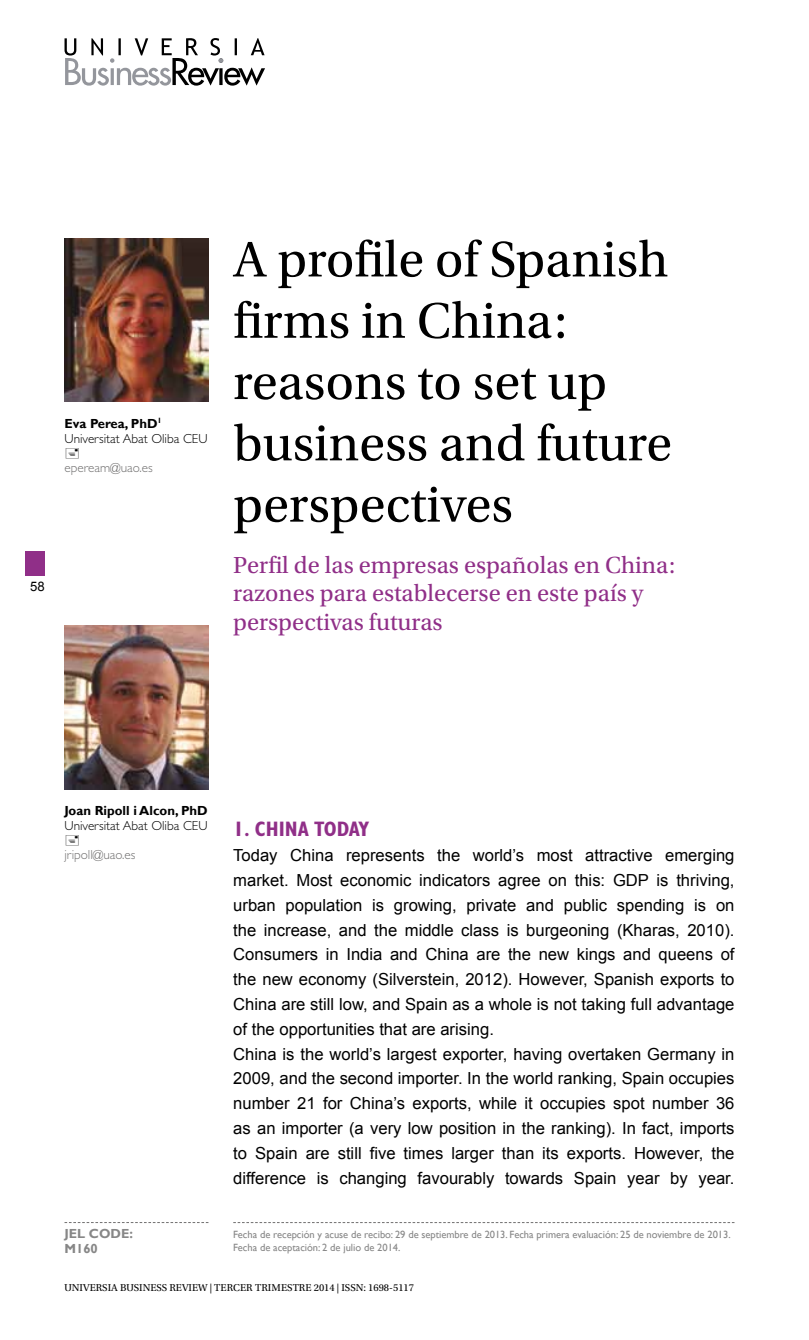
<style>
.page{position:relative;width:809px;height:1340px;background:#fff}
.page>*{position:absolute;margin:0;border:0;box-sizing:border-box;transform-origin:0 0}
.t1{font:52.5px/61.2px "Utopia Std";color:#000}
.t2{font:24.5px/28px "Utopia Std";color:#902f88}
.t3{font:700 condensed 21px "Gill Sans Std";color:#902f88}
.t4{font:16.62px/24.8px "Arial";color:#000}
.t5{font:300 13.12px "Gill Sans Std";color:#000}
.t6{font:700 13.12px "Gill Sans";color:#000}
.t7{font:300 13.12px "Gill Sans Std";color:#706f6f}
.t8{font:700 13.12px/14.9px "Gill Sans";color:#878787}
.t9{font:13.12px "Arial";color:#000}
.t10{font:10.5px/12.6px "Gill Sans";letter-spacing:-.005em;color:#878787}
.t11{font:10.5px "Utopia Std";color:#000}
</style>
<div class="page">
<div style="left:25px;top:551px;width:20px;height:24px;background:#902f88"></div>
<svg style="left:64px;top:38px;width:201px;height:48px"></svg>
<img style="left:64px;top:625px;width:144px;height:164px">
<img style="left:64px;top:238px;width:144px;height:164px">
<svg style="left:233px;top:1222px;width:501px;height:1px"></svg>
<svg style="left:64px;top:1222px;width:144px;height:1px"></svg>
<p class="t6" style="left:64px;top:415px;width:99px">Eva Perea, PhD<sup>1</sup></p>
<p class="t5" style="left:64px;top:431px;width:144px">Universitat Abat Oliba CEU</p>
<p class="t7" style="left:64px;top:460px;width:90px">epeream@uao.es</p>
<p class="t9" style="left:30px;top:577px;width:16px">58</p>
<h1 class="t1" style="left:233px;top:230px;width:440px">A profile of Spanish firms in China: reasons to set up business and future perspectives</h1>
<h2 class="t2" style="left:233px;top:552px;width:443px">Perfil de las empresas españolas en China: razones para establecerse en este país y perspectivas futuras</h2>
<p class="t6" style="left:64px;top:802px;width:145px">Joan Ripoll i Alcon, PhD</p>
<p class="t5" style="left:64px;top:818px;width:144px">Universitat Abat Oliba CEU</p>
<p class="t7" style="left:64px;top:847px;width:73px">jripoll@uao.es</p>
<p class="t8" style="left:64px;top:1226px;width:70px">JEL CODE:<br>M160</p>
<p class="t3" style="left:233px;top:816px;width:138px">1. CHINA TODAY</p>
<p class="t4" style="left:233px;top:843px;width:503px">Today China represents the world’s most attractive emerging market. Most economic indicators agree on this: GDP is thriving, urban population is growing, private and public spending is on the increase, and the middle class is burgeoning (Kharas, 2010).<br>Consumers in India and China are the new kings and queens of the new economy (Silverstein, 2012). However, Spanish exports to China are still low, and Spain as a whole is not taking full advantage of the opportunities that are arising.<br>China is the world’s largest exporter, having overtaken Germany in 2009, and the second importer. In the world ranking, Spain occupies number 21 for China’s exports, while it occupies spot number 36 as an importer (a very low position in the ranking). In fact, imports to Spain are still five times larger than its exports. However, the difference is changing favourably towards Spain year by year.</p>
<p class="t10" style="left:233px;top:1228px;width:499px">Fecha de recepción y acuse de recibo: 29 de septiembre de 2013. Fecha primera evaluación: 25 de noviembre de 2013.<br>Fecha de aceptación: 2 de julio de 2014.</p>
<p class="t11" style="left:64px;top:1281px;width:351px">UNIVERSIA BUSINESS REVIEW | TERCER TRIMESTRE 2014 | ISSN: 1698-5117</p>
</div>
